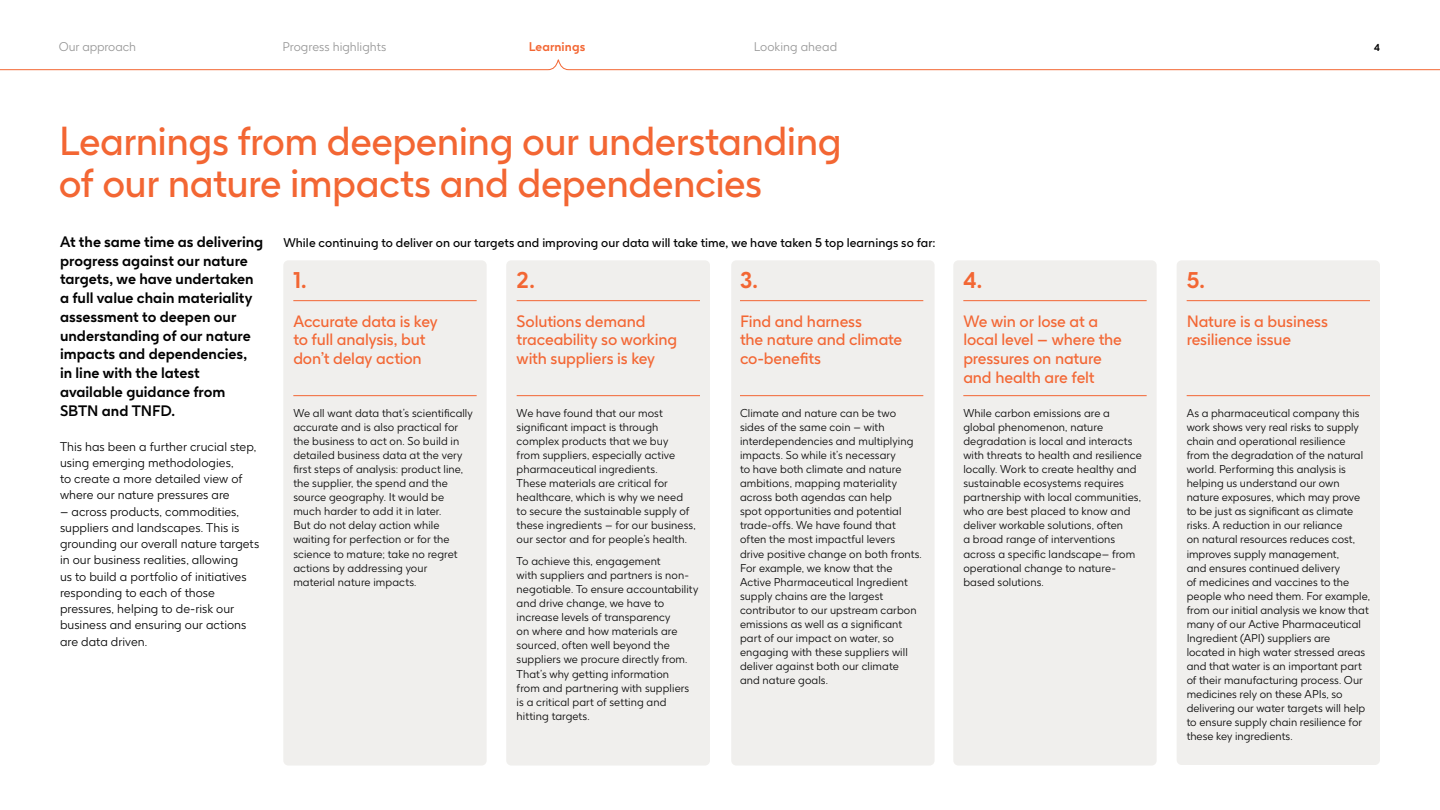
<style>
.page{position:relative;width:1440px;height:810px;background:#fff}
.page>*{position:absolute;margin:0;border:0;box-sizing:border-box;transform-origin:0 0}
._40_46{font:40px/42.5px "GSK Precision";letter-spacing:-.015em;color:#f36633}
.Number{font:700 22.5px "GSK Precision";color:#f36633}
.Main_body{font:16.25px/18.8px "GSK Precision";letter-spacing:-.01em;color:#f36633}
.First_para{font:700 15px/18.8px "GSK Precision";color:#000}
.Body_Copy___10_12{font:300 12.5px/16.2px "GSK Precision";color:#000}
.First_para-2{font:12.5px "GSK Precision";letter-spacing:.005em;color:#000}
.Tab___Heading___10pt{font:300 12.5px "GSK Precision";color:#959595}
.Tab___Heading___10pt-2{font:700 12.5px "GSK Precision";letter-spacing:.01em;color:#f36633}
.Bullets{font:300 11.25px/14.1px "GSK Precision";letter-spacing:.005em;color:#000}
.t1{font:700 10px "GSK Precision";color:#000}
</style>
<div class="page">
<div style="left:283px;top:260px;width:204px;height:506px;background:#f0efed;border-radius:5px"></div>
<div style="left:506px;top:260px;width:204px;height:506px;background:#f0efed;border-radius:5px"></div>
<div style="left:731px;top:260px;width:204px;height:506px;background:#f0efed;border-radius:5px"></div>
<div style="left:953px;top:260px;width:204px;height:506px;background:#f0efed;border-radius:5px"></div>
<div style="left:1177px;top:260px;width:203px;height:505px;background:#f0efed;border-radius:5px"></div>
<hr style="left:293px;top:300px;width:184px;height:1px;background:#f36633">
<hr style="left:293px;top:395px;width:184px;height:1px;background:#f36633">
<hr style="left:517px;top:300px;width:183px;height:1px;background:#f36633">
<hr style="left:517px;top:395px;width:183px;height:1px;background:#f36633">
<hr style="left:740px;top:300px;width:183px;height:1px;background:#f36633">
<hr style="left:740px;top:395px;width:183px;height:1px;background:#f36633">
<hr style="left:963px;top:300px;width:184px;height:1px;background:#f36633">
<hr style="left:963px;top:395px;width:184px;height:1px;background:#f36633">
<hr style="left:1187px;top:300px;width:183px;height:1px;background:#f36633">
<hr style="left:1187px;top:395px;width:183px;height:1px;background:#f36633">
<svg style="left:0;top:60px;width:1440px;height:10px"></svg>
<p class="Tab___Heading___10pt" style="left:59px;top:38px;width:79px">Our approach</p>
<p class="Tab___Heading___10pt" style="left:282px;top:38px;width:105px">Progress highlights</p>
<p class="Tab___Heading___10pt-2" style="left:529px;top:37px;width:58px">Learnings</p>
<p class="Tab___Heading___10pt" style="left:754px;top:38px;width:85px">Looking ahead</p>
<p class="t1" style="left:1374px;top:39px;width:7px">4</p>
<p class="_40_46" style="left:59px;top:117px;width:785px">Learnings from deepening our understanding of our nature impacts and dependencies</p>
<p class="First_para" style="left:60px;top:232px;width:205px">At the same time as delivering progress against our nature targets, we have undertaken a full value chain materiality assessment to deepen our understanding of our nature impacts and dependencies,<br>in line with the latest available guidance from<br>SBTN and TNFD.</p>
<p class="Body_Copy___10_12" style="left:60px;top:438px;width:198px">This has been a further crucial step, using emerging methodologies,<br>to create a more detailed view of where our nature pressures are</p>
<p class="Body_Copy___10_12" style="left:60px;top:503px;width:201px">– across products, commodities, suppliers and landscapes. This is grounding our overall nature targets in our business realities, allowing<br>us to build a portfolio of initiatives responding to each of those pressures, helping to de-risk our business and ensuring our actions are data driven.</p>
<p class="First_para-2" style="left:283px;top:233px;width:654px">While continuing to deliver on our targets and improving our data will take time, we have taken 5 top learnings so far:</p>
<p class="Number" style="left:293px;top:262px;width:15px">1.</p>
<p class="Main_body" style="left:293px;top:311px;width:146px">Accurate data is key to full analysis, but don’t delay action</p>
<p class="Bullets" style="left:293px;top:405px;width:181px">We all want data that’s scientifically accurate and is also practical for the business to act on. So build in detailed business data at the very first steps of analysis: product line, the supplier, the spend and the source geography. It would be much harder to add it in later.<br>But do not delay action while waiting for perfection or for the science to mature; take no regret actions by addressing your<br>material nature impacts.</p>
<p class="Number" style="left:517px;top:262px;width:20px">2.</p>
<p class="Main_body" style="left:517px;top:311px;width:162px">Solutions demand traceability so working with suppliers is key</p>
<p class="Bullets" style="left:517px;top:405px;width:181px">We have found that our most significant impact is through complex products that we buy<br>from suppliers, especially active pharmaceutical ingredients.<br>These materials are critical for healthcare, which is why we need to secure the sustainable supply of these ingredients – for our business, our sector and for people’s health.</p>
<p class="Bullets" style="left:517px;top:554px;width:183px">To achieve this, engagement<br>with suppliers and partners is non&shy;negotiable. To ensure accountability and drive change, we have to increase levels of transparency<br>on where and how materials are sourced, often well beyond the suppliers we procure directly from.<br>That’s why getting information<br>from and partnering with suppliers is a critical part of setting and hitting targets.</p>
<p class="Number" style="left:740px;top:262px;width:19px">3.</p>
<p class="Main_body" style="left:740px;top:311px;width:164px">Find and harness<br>the nature and climate co-benefits</p>
<p class="Bullets" style="left:740px;top:405px;width:183px">Climate and nature can be two sides of the same coin – with interdependencies and multiplying impacts. So while it’s necessary<br>to have both climate and nature ambitions, mapping materiality across both agendas can help<br>spot opportunities and potential trade-offs. We have found that often the most impactful levers drive positive change on both fronts.<br>For example, we know that the<br>Active Pharmaceutical Ingredient supply chains are the largest contributor to our upstream carbon emissions as well as a significant part of our impact on water, so engaging with these suppliers will deliver against both our climate<br>and nature goals.</p>
<p class="Number" style="left:963px;top:262px;width:20px">4.</p>
<p class="Main_body" style="left:963px;top:311px;width:160px">We win or lose at a local level – where the pressures on nature and health are felt</p>
<p class="Bullets" style="left:963px;top:405px;width:180px">While carbon emissions are a global phenomenon, nature degradation is local and interacts with threats to health and resilience locally. Work to create healthy and sustainable ecosystems requires partnership with local communities, who are best placed to know and deliver workable solutions, often<br>a broad range of interventions across a specific landscape– from operational change to nature&shy;based solutions.</p>
<p class="Number" style="left:1187px;top:262px;width:20px">5.</p>
<p class="Main_body" style="left:1187px;top:311px;width:143px">Nature is a business resilience issue</p>
<p class="Bullets" style="left:1187px;top:405px;width:185px">As a pharmaceutical company this work shows very real risks to supply chain and operational resilience from the degradation of the natural world. Performing this analysis is helping us understand our own nature exposures, which may prove to be just as significant as climate risks. A reduction in our reliance<br>on natural resources reduces cost, improves supply management,<br>and ensures continued delivery<br>of medicines and vaccines to the people who need them. For example, from our initial analysis we know that many of our Active Pharmaceutical Ingredient (API) suppliers are located in high water stressed areas and that water is an important part of their manufacturing process. Our medicines rely on these APIs, so delivering our water targets will help to ensure supply chain resilience for these key ingredients.</p>
</div>
